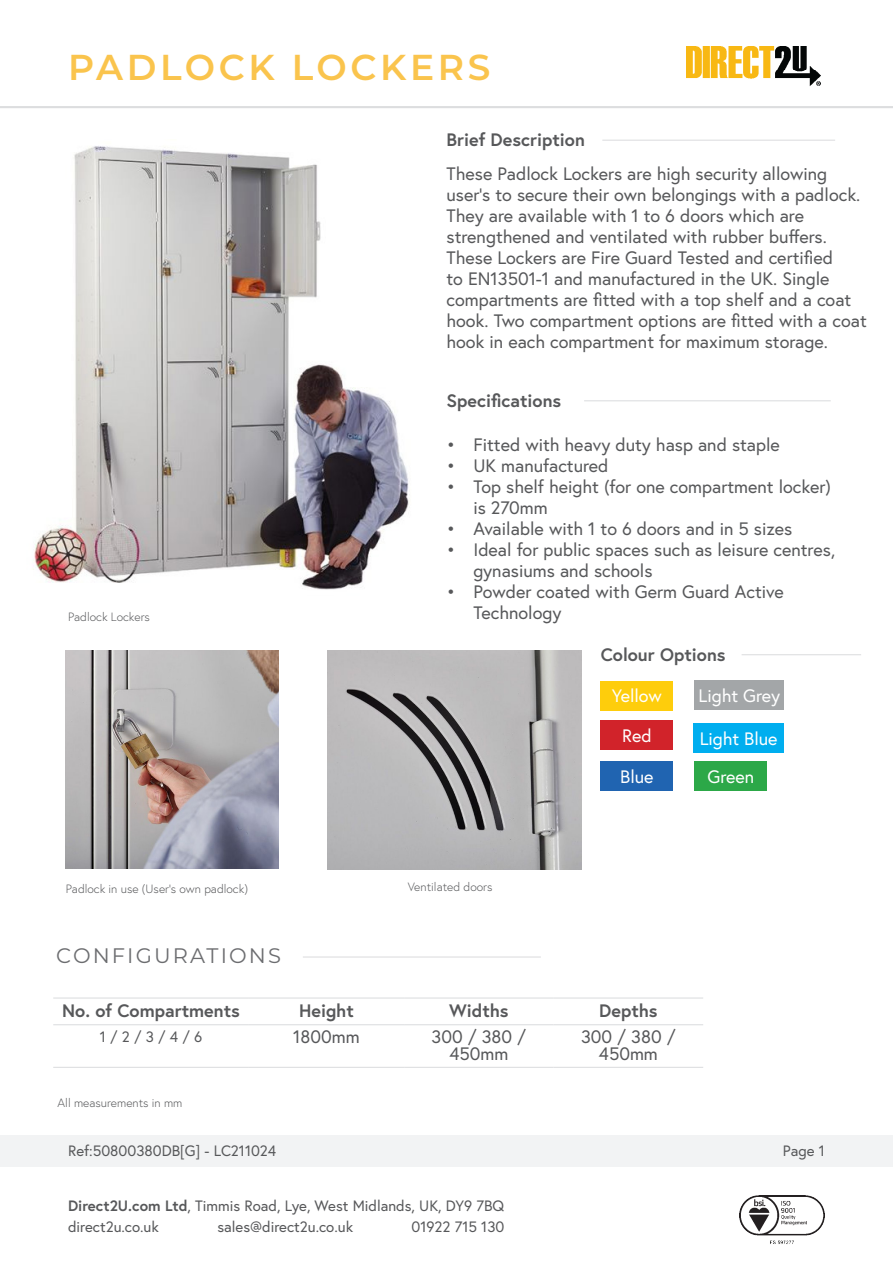
<style>
.page{position:relative;width:893px;height:1263px;background:#fff}
.page>*{position:absolute;margin:0;border:0;box-sizing:border-box;transform-origin:0 0}
.t1{font:600 36px "Montserrat";letter-spacing:.1em;color:#fac44d}
.t2{font:21px "Montserrat";letter-spacing:.1em;color:#6c6d70}
.t3{font:18px/21px "Europa";color:#57585a}
.t4{font:700 18px "Europa";color:#57585a}
.t5{font:18px "Europa";color:#fff}
.t6{font:15px "Europa";color:#57585a}
.t7{font:300 12px "Europa";color:#57585a}
.s1{font-weight:700}
</style>
<div class="page">
<div style="left:0;top:1135px;width:893px;height:32px;background:#f2f3f4"></div>
<img style="left:739px;top:1195px;width:86px;height:49px">
<img style="left:686px;top:47px;width:135px;height:39px">
<hr style="left:0;top:106px;width:893px;height:2px;background:#dcdddf">
<hr style="left:303px;top:956px;width:238px;height:1px;background:#dcdddf">
<hr style="left:53px;top:997px;width:196px;height:1px;background:#dcdddf">
<hr style="left:249px;top:997px;width:155px;height:1px;background:#dcdddf">
<hr style="left:404px;top:997px;width:150px;height:1px;background:#dcdddf">
<hr style="left:554px;top:997px;width:149px;height:1px;background:#dcdddf">
<hr style="left:53px;top:1024px;width:196px;height:1px;background:#dcdddf">
<hr style="left:249px;top:1024px;width:155px;height:1px;background:#dcdddf">
<hr style="left:404px;top:1024px;width:150px;height:1px;background:#dcdddf">
<hr style="left:554px;top:1024px;width:149px;height:1px;background:#dcdddf">
<hr style="left:53px;top:1067px;width:196px;height:1px;background:#dcdddf">
<hr style="left:249px;top:1067px;width:155px;height:1px;background:#dcdddf">
<hr style="left:404px;top:1067px;width:150px;height:1px;background:#dcdddf">
<hr style="left:554px;top:1067px;width:149px;height:1px;background:#dcdddf">
<hr style="left:742px;top:654px;width:119px;height:1px;background:#dcdddf">
<hr style="left:602px;top:140px;width:233px;height:1px;background:#dcdddf">
<hr style="left:584px;top:400px;width:247px;height:1px;background:#dcdddf">
<img style="left:32px;top:146px;width:378px;height:444px">
<img style="left:66px;top:651px;width:212px;height:218px">
<img style="left:327px;top:651px;width:255px;height:219px">
<div style="left:601px;top:761px;width:72px;height:30px;background:#2064b1"></div>
<div style="left:695px;top:761px;width:72px;height:30px;background:#2ca848"></div>
<div style="left:693px;top:723px;width:91px;height:30px;background:#00aeef"></div>
<div style="left:695px;top:680px;width:89px;height:30px;background:#a3a6a8"></div>
<div style="left:601px;top:720px;width:72px;height:30px;background:#d1232a"></div>
<div style="left:601px;top:681px;width:72px;height:29px;background:#fecd0c"></div>
<h1 class="t1" style="left:68px;top:42px;width:424px">PADLOCK LOCKERS</h1>
<p class="t4" style="left:446px;top:128px;width:140px">Brief Description</p>
<p class="t3" style="left:446px;top:163px;width:422px">These Padlock Lockers are high security allowing user’s to secure their own belongings with a padlock.<br>They are available with 1 to 6 doors which are strengthened and ventilated with rubber buffers.<br>These Lockers are Fire Guard Tested and certified<br>to EN13501-1 and manufactured in the UK. Single compartments are fitted with a top shelf and a coat hook. Two compartment options are fitted with a coat hook in each compartment for maximum storage.</p>
<p class="t7" style="left:68px;top:610px;width:83px">Padlock Lockers</p>
<p class="t7" style="left:66px;top:881px;width:184px">Padlock in use (User’s own padlock)</p>
<p class="t2" style="left:56px;top:941px;width:226px">CONFIGURATIONS</p>
<p class="t4" style="left:446px;top:388px;width:116px">Specifications</p>
<p class="t3" style="left:446px;top:434px;width:335px">• Fitted with heavy duty hasp and staple</p>
<p class="t3" style="left:446px;top:455px;width:164px">• UK manufactured</p>
<p class="t3" style="left:473px;top:476px;width:359px;text-indent:-27px">• Top shelf height (for one compartment locker) is 270mm</p>
<p class="t3" style="left:446px;top:518px;width:348px">• Available with 1 to 6 doors and in 5 sizes</p>
<p class="t3" style="left:473px;top:539px;width:363px;text-indent:-27px">• Ideal for public spaces such as leisure centres, gynasiums and schools</p>
<p class="t3" style="left:473px;top:581px;width:312px;text-indent:-27px">• Powder coated with Germ Guard Active<br>Technology</p>
<p class="t4" style="left:601px;top:642px;width:126px">Colour Options</p>
<p class="t5" style="left:612px;top:684px;width:51px">Yellow</p>
<p class="t5" style="left:622px;top:724px;width:31px">Red</p>
<p class="t5" style="left:699px;top:684px;width:83px">Light Grey</p>
<p class="t5" style="left:700px;top:727px;width:79px">Light Blue</p>
<p class="t7" style="left:408px;top:880px;width:86px">Ventilated doors</p>
<p class="t5" style="left:620px;top:765px;width:35px">Blue</p>
<p class="t5" style="left:707px;top:765px;width:48px">Green</p>
<p class="t4" style="left:62px;top:998px;width:179px">No. of Compartments</p>
<p class="t4" style="left:299px;top:998px;width:56px">Height</p>
<p class="t4" style="left:449px;top:998px;width:61px">Widths</p>
<p class="t4" style="left:599px;top:998px;width:60px">Depths</p>
<p class="t6" style="left:100px;top:1027px;width:104px">1 / 2 / 3 / 4 / 6</p>
<p class="t3" style="left:293px;top:1026px;width:68px">1800mm</p>
<p class="t3" style="left:432px;top:1028px;width:96px;line-height:16.5px;text-align:center">300 / 380 /<br>450mm</p>
<p class="t3" style="left:581px;top:1028px;width:96px;line-height:16.5px;text-align:center">300 / 380 /<br>450mm</p>
<p class="t7" style="left:58px;top:1095px;width:126px">All measurements in mm</p>
<p class="t6" style="left:68px;top:1141px;width:210px">Ref:50800380DB[G] - LC211024</p>
<p class="t6" style="left:783px;top:1141px;width:43px">Page 1</p>
<p class="t6" style="left:68px;top:1196px;width:438px"><span class="s1">Direct2U.com Ltd</span>, Timmis Road, Lye, West Midlands, UK, DY9 7BQ</p>
<p class="t6" style="left:68px;top:1217px;width:92px">direct2u.co.uk</p>
<p class="t6" style="left:217px;top:1217px;width:137px">sales@direct2u.co.uk</p>
<p class="t6" style="left:412px;top:1217px;width:94px">01922 715 130</p>
</div>
